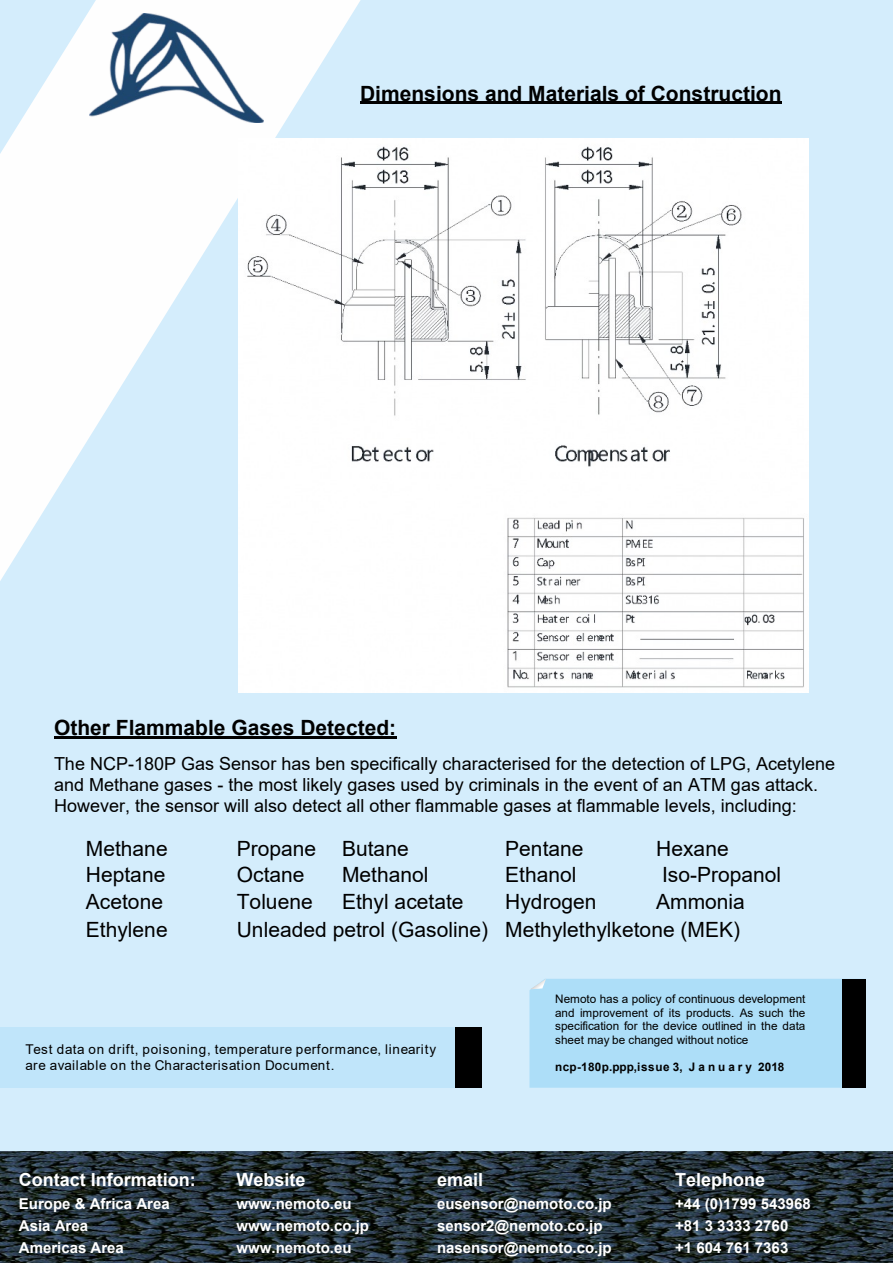
<style>
.page{position:relative;width:893px;height:1263px;background:#d4edfc}
.page>*{position:absolute;margin:0;border:0;box-sizing:border-box;transform-origin:0 0}
.t1{font:21px "Arial";color:#000}
.t2{font:700 21px "Arial";color:#000}
.t3{font:18px/20.7px "Arial";color:#000}
.t4{font:700 18px "Arial";color:#fff}
.t5{font:700 15px "Arial";color:#fff}
.t6{font:13.5px/15.5px "Arial";letter-spacing:.055em;color:#000}
.t7{font:11.7px/13.5px "Arial";color:#000;text-align:justify}
.t8{font:700 11.7px "Arial";letter-spacing:.025em;color:#000}
</style>
<div class="page">
<div style="left:0;top:1027px;width:481px;height:61px;background:#c0e5fa"></div>
<div style="left:455px;top:1027px;width:26px;height:61px;background:#000"></div>
<svg style="left:529px;top:979px;width:337px;height:109px;background:#a0cee6"></svg>
<hr style="left:360px;top:102px;width:421px;height:2px;background:#000">
<svg style="left:0;top:0;width:368px;height:602px;fill:#fefefe"></svg>
<img style="left:90px;top:14px;width:174px;height:108px">
<img style="left:239px;top:139px;width:570px;height:553px">
<hr style="left:54px;top:736px;width:342px;height:2px;background:#000">
<img style="left:0;top:1151px;width:893px;height:112px">
<p class="t2" style="left:360px;top:85px;width:423px">Dimensions and Materials of Construction</p>
<p class="t2" style="left:54px;top:720px;width:344px">Other Flammable Gases Detected:</p>
<p class="t3" style="left:54px;top:755px;width:783px">The NCP-180P Gas Sensor has ben specifically characterised for the detection of LPG, Acetylene and Methane gases - the most likely gases used by criminals in the event of an ATM gas attack.<br>However, the sensor will also detect all other flammable gases at flammable levels, including:</p>
<p class="t1" style="left:86px;top:840px;width:83px">Methane</p>
<p class="t1" style="left:237px;top:840px;width:173px">Propane Butane</p>
<p class="t1" style="left:505px;top:840px;width:80px">Pentane</p>
<p class="t1" style="left:656px;top:840px;width:74px">Hexane</p>
<p class="t1" style="left:86px;top:866px;width:81px">Heptane</p>
<p class="t1" style="left:237px;top:866px;width:69px">Octane</p>
<p class="t1" style="left:342px;top:866px;width:88px">Methanol</p>
<p class="t1" style="left:505px;top:866px;width:73px">Ethanol</p>
<p class="t1" style="left:662px;top:866px;width:121px">Iso-Propanol</p>
<p class="t1" style="left:86px;top:894px;width:79px">Acetone</p>
<p class="t1" style="left:237px;top:894px;width:77px">Toluene</p>
<p class="t1" style="left:342px;top:894px;width:123px">Ethyl acetate</p>
<p class="t1" style="left:505px;top:894px;width:93px">Hydrogen</p>
<p class="t1" style="left:656px;top:894px;width:90px">Ammonia</p>
<p class="t1" style="left:86px;top:921px;width:83px">Ethylene</p>
<p class="t1" style="left:237px;top:921px;width:505px">Unleaded petrol (Gasoline) Methylethylketone (MEK)</p>
<p class="t6" style="left:25px;top:1043px;width:412px">Test data on drift, poisoning, temperature performance, linearity are available on the Characterisation Document.</p>
<p class="t7" style="left:555px;top:993px;width:252px">Nemoto has a policy of continuous development and improvement of its products. As such the specification for the device outlined in the data sheet may be changed without notice</p>
<p class="t8" style="left:555px;top:1062px;width:231px">ncp-180p.ppp,issue 3, J a n u a r y 2018</p>
<p class="t4" style="left:19px;top:1172px;width:179px">Contact Information:</p>
<p class="t4" style="left:237px;top:1172px;width:71px">Website</p>
<p class="t4" style="left:437px;top:1172px;width:48px">email</p>
<p class="t4" style="left:675px;top:1172px;width:92px">Telephone</p>
<p class="t5" style="left:19px;top:1198px;width:152px">Europe &amp; Africa Area</p>
<p class="t5" style="left:237px;top:1198px;width:117px">www.nemoto.eu</p>
<p class="t5" style="left:437px;top:1198px;width:176px">eusensor@nemoto.co.jp</p>
<p class="t5" style="left:675px;top:1198px;width:137px">+44 (0)1799 543968</p>
<p class="t5" style="left:19px;top:1220px;width:71px">Asia Area</p>
<p class="t5" style="left:237px;top:1220px;width:134px">www.nemoto.co.jp</p>
<p class="t5" style="left:437px;top:1220px;width:167px">sensor2@nemoto.co.jp</p>
<p class="t5" style="left:675px;top:1220px;width:115px">+81 3 3333 2760</p>
<p class="t5" style="left:19px;top:1242px;width:107px">Americas Area</p>
<p class="t5" style="left:237px;top:1242px;width:117px">www.nemoto.eu</p>
<p class="t5" style="left:437px;top:1242px;width:176px">nasensor@nemoto.co.jp</p>
<p class="t5" style="left:675px;top:1242px;width:115px">+1 604 761 7363</p>
</div>
